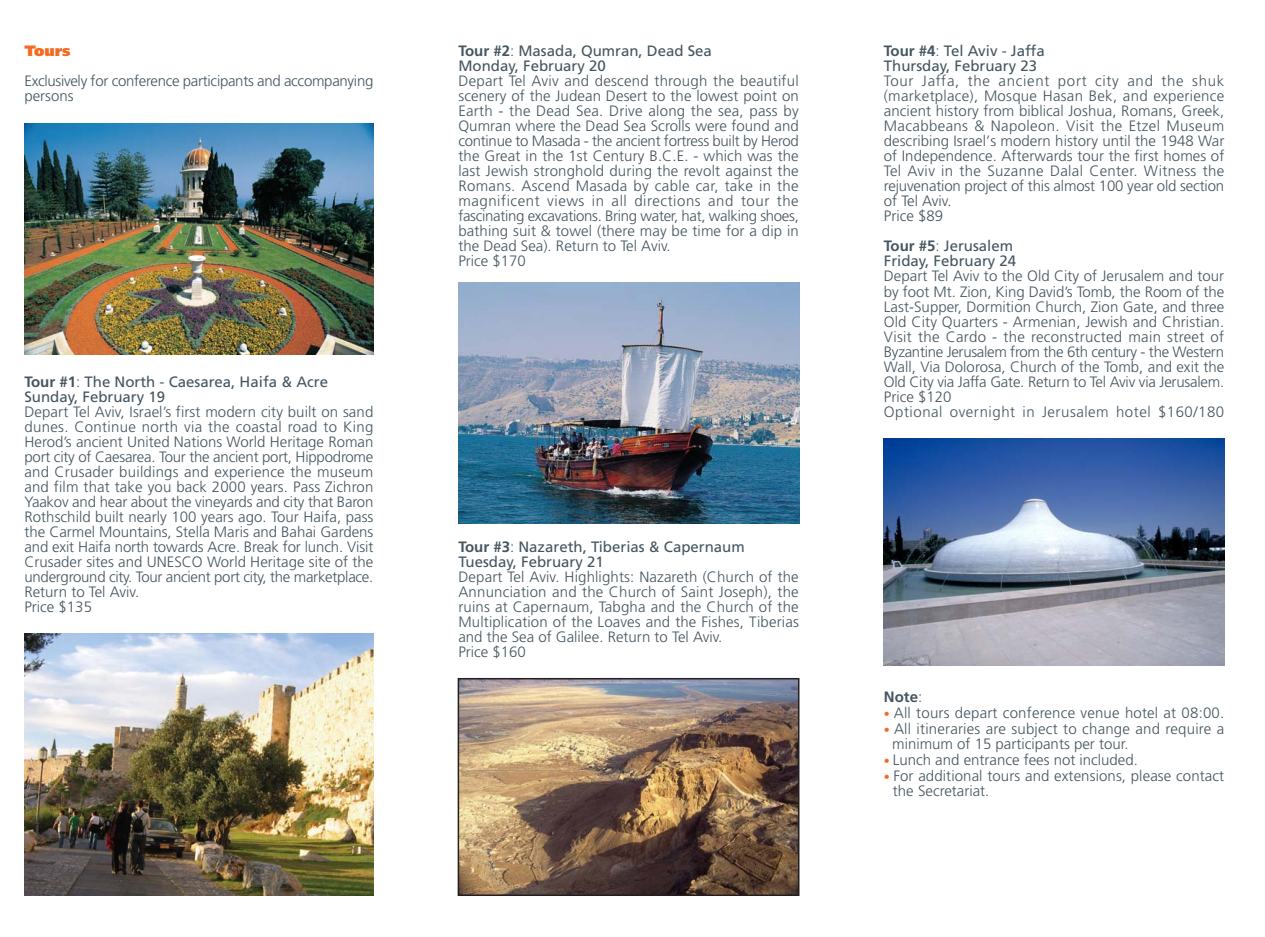
<style>
.page{position:relative;width:1265px;height:937px;background:#fff}
.page>*{position:absolute;margin:0;border:0;box-sizing:border-box;transform-origin:0 0}
.t1{font:300 15px/15px "Frutiger";letter-spacing:.005em;color:#455560}
.t2{font:300 15px/30px "Frutiger";letter-spacing:-.02em;color:#455560}
.t3{font:700 15px "Frutiger";color:#455560}
.s1{font-weight:900;color:#f36b21}
.s2{font-weight:700}
.s3{font-weight:400}
.s4{font-weight:300}
.s5{font-weight:400;font-stretch:condensed;font-size:12px;color:#f36b21}
</style>
<div class="page">
<img style="left:458px;top:283px;width:341px;height:241px">
<img style="left:24px;top:633px;width:350px;height:262px">
<img style="left:24px;top:123px;width:350px;height:231px">
<img style="left:883px;top:439px;width:341px;height:226px">
<img style="left:460px;top:681px;width:336px;height:211px">
<div style="left:457px;top:678px;width:342px;height:217px;border:2px solid #231f20"></div>
<p class="t2" style="left:24px;top:37px;width:350px"><span class="s1">Tours<br></span>Exclusively for conference participants and accompanying</p>
<p class="t1" style="left:24px;top:90px;width:51px">persons</p>
<p class="t1" style="left:24px;top:375px;width:350px"><span class="s2">Tour #1</span>: <span class="s3">The North - Caesarea, Haifa &amp; Acre Sunday, February 19<br></span>Depart Tel Aviv, Israel’s first modern city built on sand dunes. Continue north via the coastal road to King Herod’s ancient United Nations World Heritage Roman port city of Caesarea. Tour the ancient port, Hippodrome and Crusader buildings and experience the museum and film that take you back 2000 years. Pass Zichron Yaakov and hear about the vineyards and city that Baron Rothschild built nearly 100 years ago. Tour Haifa, pass the Carmel Mountains, Stella Maris and Bahai Gardens and exit Haifa north towards Acre. Break for lunch. Visit Crusader sites and UNESCO World Heritage site of the underground city. Tour ancient port city, the marketplace.<br>Return to Tel Aviv.<br>Price $135</p>
<p class="t1" style="left:458px;top:45px;width:342px"><span class="s2">Tour #2</span>: <span class="s3">Masada, Qumran, Dead Sea<br>Monday, February 20<br></span>Depart Tel Aviv and descend through the beautiful scenery of the Judean Desert to the lowest point on Earth - the Dead Sea. Drive along the sea, pass by Qumran where the Dead Sea Scrolls were found and continue to Masada - the ancient fortress built by Herod the Great in the 1st Century B.C.E. - which was the last Jewish stronghold during the revolt against the Romans. Ascend Masada by cable car, take in the magnificent views in all directions and tour the fascinating excavations. Bring water, hat, walking shoes, bathing suit &amp; towel (there may be time for a dip in the Dead Sea). Return to Tel Aviv.<br>Price $170</p>
<p class="t1" style="left:458px;top:540px;width:342px"><span class="s2">Tour #3</span>: <span class="s3">Nazareth, Tiberias &amp; Capernaum Tuesday, February 21<br></span>Depart Tel Aviv. Highlights: Nazareth (Church of the Annunciation and the Church of Saint Joseph), the ruins at Capernaum, Tabgha and the Church of the Multiplication of the Loaves and the Fishes, Tiberias and the Sea of Galilee. Return to Tel Aviv.<br>Price $160</p>
<p class="t1" style="left:883px;top:45px;width:342px"><span class="s2">Tour #4</span>: <span class="s3">Tel Aviv - Jaffa<br>Thursday, February 23<br></span>Tour Jaffa, the ancient port city and the shuk (marketplace), Mosque Hasan Bek, and experience ancient history from biblical Joshua, Romans, Greek, Macabbeans &amp; Napoleon. Visit the Etzel Museum describing Israel’s modern history until the 1948 War of Independence. Afterwards tour the first homes of Tel Aviv in the Suzanne Dalal Center. Witness the rejuvenation project of this almost 100 year old section of Tel Aviv.<br>Price $89</p>
<p class="t1" style="left:883px;top:240px;width:342px"><span class="s2">Tour #5</span>: <span class="s3">Jerusalem<br>Friday, February 24<br></span>Depart Tel Aviv to the Old City of Jerusalem and tour by foot Mt. Zion, King David’s Tomb, the Room of the Last-Supper, Dormition Church, Zion Gate, and three Old City Quarters - Armenian, Jewish and Christian.<br>Visit the Cardo - the reconstructed main street of Byzantine Jerusalem from the 6th century - the Western Wall, Via Dolorosa, Church of the Tomb, and exit the Old City via Jaffa Gate. Return to Tel Aviv via Jerusalem.<br>Price $120<br>Optional overnight in Jerusalem hotel $160/180</p>
<p class="t3" style="left:883px;top:690px;width:40px">Note<span class="s4">:</span></p>
<p class="t1" style="left:883px;top:706px;width:342px"><span class="s5">•</span> All tours depart conference venue hotel at 08:00.</p>
<p class="t1" style="left:892px;top:722px;width:333px;text-indent:-8px"><span class="s5">•</span> All itineraries are subject to change and require a minimum of 15 participants per tour.</p>
<p class="t1" style="left:883px;top:753px;width:255px"><span class="s5">•</span> Lunch and entrance fees not included.</p>
<p class="t1" style="left:892px;top:769px;width:333px;text-indent:-9px"><span class="s5">•</span> For additional tours and extensions, please contact the Secretariat.</p>
</div>
